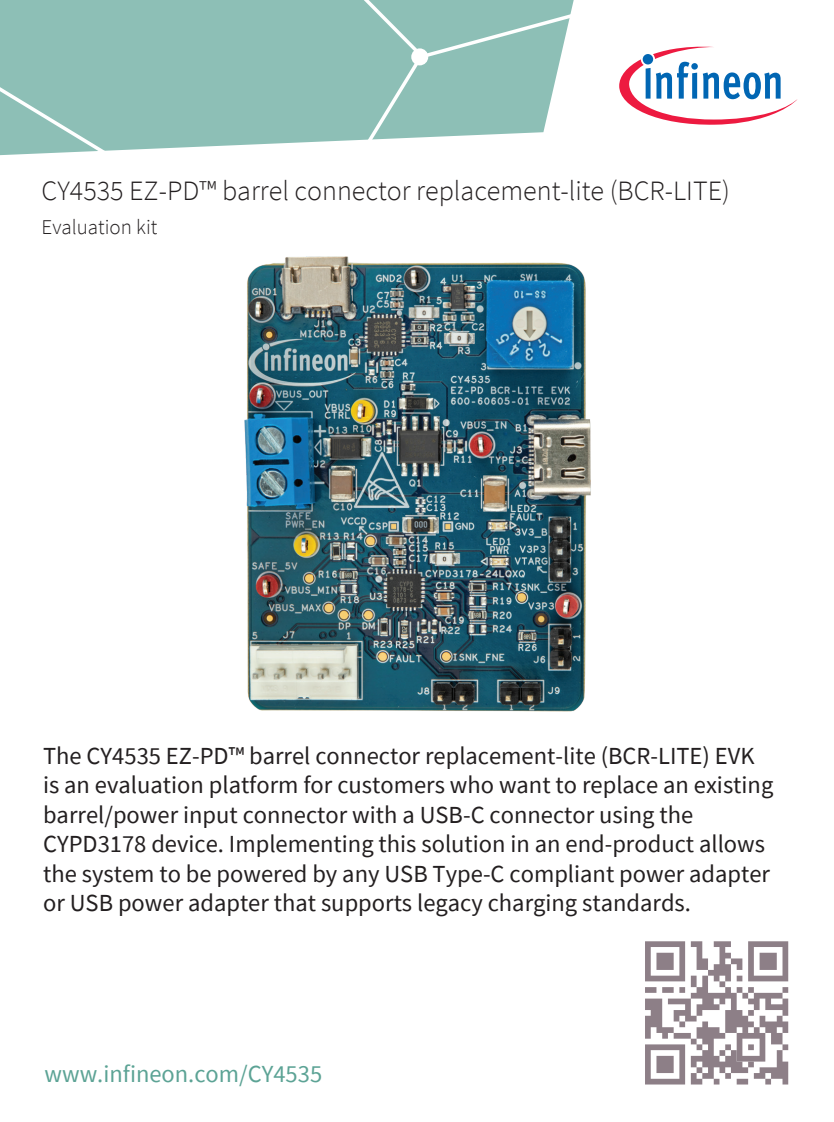
<style>
.page{position:relative;width:834px;height:1122px;background:#fff}
.page>*{position:absolute;margin:0;border:0;box-sizing:border-box;transform-origin:0 0}
.t1{font:300 28px "Source Sans Pro";color:#231f20}
.t2{font:24.5px/29.4px "Source Sans Pro";color:#231f20}
.t3{font:24.5px "Source Sans Pro";color:#5ca395}
.t4{font:300 21px "Source Sans Pro";color:#231f20}
</style>
<div class="page">
<svg style="left:619px;top:46px;width:178px;height:79px"></svg>
<div style="left:0;top:0;width:334px;height:150px;background:#8dbfb6"></div>
<svg style="left:0;top:51px;width:124px;height:105px;background:#94c3ba"></svg>
<svg style="left:334px;top:0;width:240px;height:141px;background:#9ac6be"></svg>
<img style="left:244px;top:256px;width:347px;height:456px">
<svg style="left:645px;top:941px;width:143px;height:143px"></svg>
<p class="t1" style="left:42px;top:174px;width:689px">CY4535 EZ-PD™ barrel connector replacement-lite (BCR-LITE)</p>
<p class="t4" style="left:42px;top:214px;width:117px">Evaluation kit</p>
<p class="t2" style="left:43px;top:740px;width:731px">The CY4535 EZ-PD™ barrel connector replacement-lite (BCR-LITE) EVK is an evaluation platform for customers who want to replace an existing barrel/power input connector with a USB-C connector using the CYPD3178 device. Implementing this solution in an end-product allows the system to be powered by any USB Type-C compliant power adapter or USB power adapter that supports legacy charging standards.</p>
<p class="t3" style="left:44px;top:1057px;width:279px">www.infineon.com/CY4535</p>
</div>
